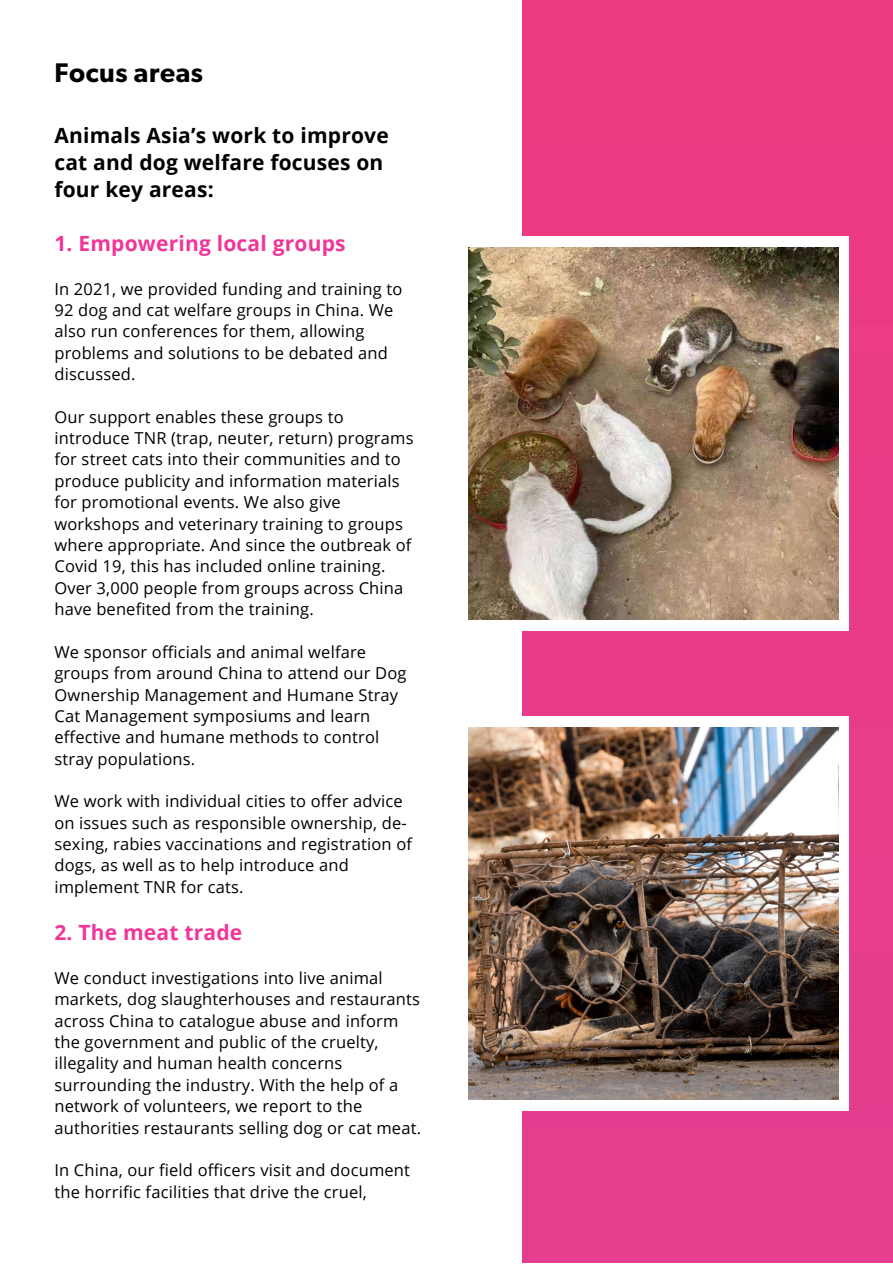
<style>
.page{position:relative;width:893px;height:1264px;background:#fff}
.page>*{position:absolute;margin:0;border:0;box-sizing:border-box;transform-origin:0 0}
.t1{font:600 27px "Gibson";letter-spacing:.02em;color:#000}
.t2{font:700 21px/27px "Open Sans";letter-spacing:.01em;color:#000}
.t3{font:700 21px "Open Sans";letter-spacing:.01em;color:#f0369b}
.t4{font:16.5px/21.3px "Open Sans";letter-spacing:.01em;color:#000}
</style>
<div class="page">
<div style="left:522px;top:0;width:370px;height:1262px;background:#ea3b88"></div>
<div style="left:457px;top:716px;width:391px;height:395px;background:#fff"></div>
<div style="left:457px;top:236px;width:391px;height:394px;background:#fff"></div>
<img style="left:468px;top:727px;width:370px;height:372px">
<img style="left:468px;top:247px;width:370px;height:372px">
<h1 class="t1" style="left:54px;top:60px;width:150px">Focus areas</h1>
<p class="t2" style="left:54px;top:121px;width:336px">Animals Asia’s work to improve cat and dog welfare focuses on four key areas:</p>
<p class="t3" style="left:54px;top:228px;width:293px">1. Empowering local groups</p>
<p class="t4" style="left:54px;top:277px;width:349px">In 2021, we provided funding and training to 92 dog and cat welfare groups in China. We also run conferences for them, allowing problems and solutions to be debated and discussed.</p>
<p class="t4" style="left:54px;top:405px;width:360px">Our support enables these groups to introduce TNR (trap, neuter, return) programs for street cats into their communities and to produce publicity and information materials for promotional events. We also give workshops and veterinary training to groups where appropriate. And since the outbreak of Covid 19, this has included online training.<br>Over 3,000 people from groups across China have benefited from the training.</p>
<p class="t4" style="left:54px;top:640px;width:353px">We sponsor officials and animal welfare groups from around China to attend our Dog Ownership Management and Humane Stray Cat Management symposiums and learn effective and humane methods to control stray populations.</p>
<p class="t4" style="left:54px;top:790px;width:359px">We work with individual cities to offer advice on issues such as responsible ownership, de&shy;sexing, rabies vaccinations and registration of dogs, as well as to help introduce and implement TNR for cats.</p>
<p class="t3" style="left:54px;top:917px;width:189px">2. The meat trade</p>
<p class="t4" style="left:54px;top:966px;width:368px">We conduct investigations into live animal markets, dog slaughterhouses and restaurants across China to catalogue abuse and inform the government and public of the cruelty, illegality and human health concerns surrounding the industry. With the help of a network of volunteers, we report to the authorities restaurants selling dog or cat meat.</p>
<p class="t4" style="left:54px;top:1159px;width:357px">In China, our field officers visit and document the horrific facilities that drive the cruel,</p>
</div>
